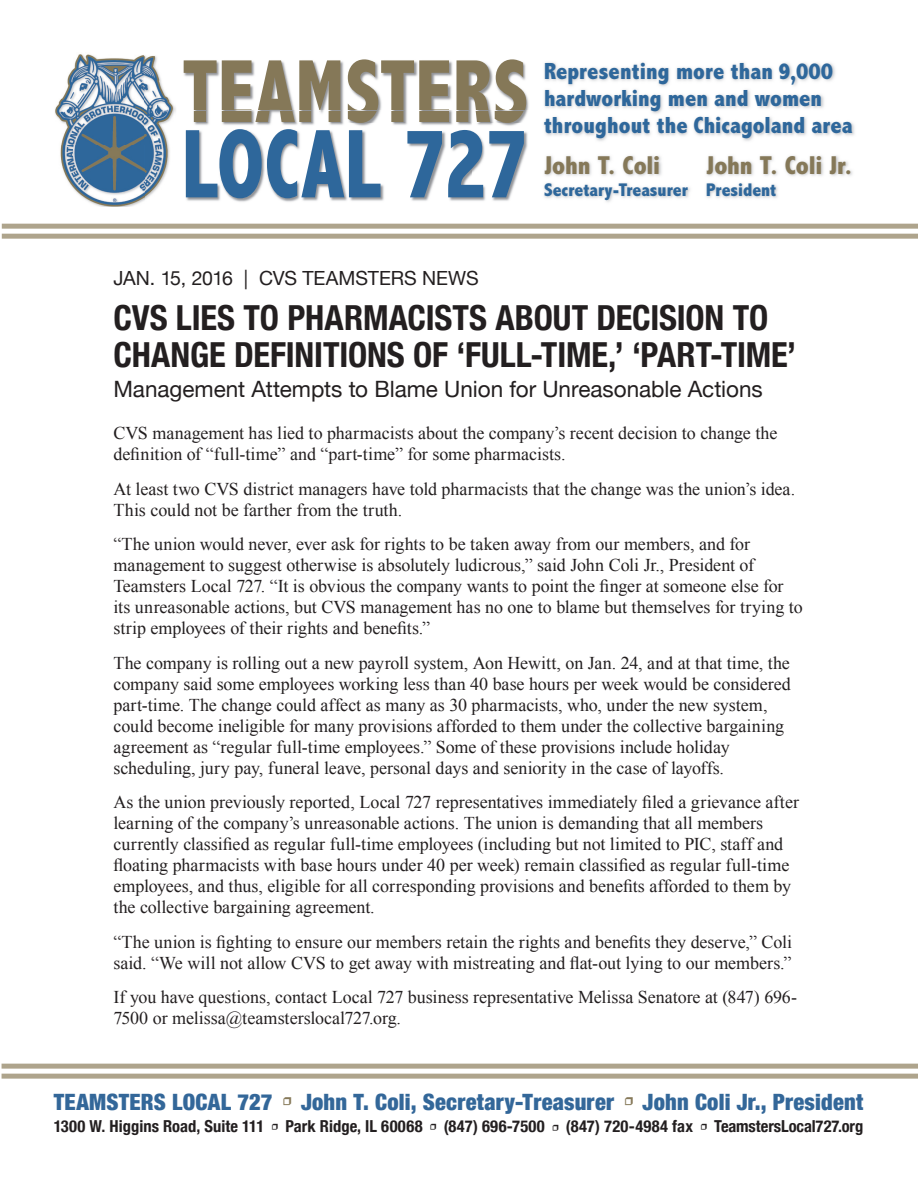
<style>
.page{position:relative;width:918px;height:1188px;background:#fff}
.page>*{position:absolute;margin:0;border:0;box-sizing:border-box;transform-origin:0 0}
.t1{font:800 condensed 98.55px "Abadi";letter-spacing:.01em;color:#2e679b;scale:.85 1}
.t2{font:800 condensed 90.45px "Abadi";letter-spacing:.01em;color:#857858;scale:.85 1}
.PDF_Headline{font:700 condensed 34.5px/37.5px "Helvetica Neue";letter-spacing:-.005em;color:#231f20}
.t3{font:800 condensed 26.1px "Abadi";letter-spacing:-.005em;color:#857858}
.t4{font:800 condensed 23.55px/26.8px "Abadi";letter-spacing:.005em;color:#2e679b}
.t5{font:900 condensed 22.5px "Helvetica Neue";letter-spacing:.01em;color:#336799}
.PDF_Subhed{font:22.5px "Helvetica Neue";letter-spacing:-.005em;color:#231f20}
.PDF_Label{font:19.5px "Helvetica Neue";letter-spacing:-.01em;color:#231f20}
.t6{font:800 condensed 18.45px "Abadi";color:#2e679b}
.PDF_Bodycopy{font:18px/21px "Times New Roman";letter-spacing:-.005em;color:#231f20}
.t7{font:700 condensed 16.5px "Helvetica Neue";letter-spacing:.005em;color:#231f20}
.s1{font-size:101.7px}
.s2{font-family:"Minion Pro";font-weight:400;font-stretch:normal;color:#867959}
.s3{font-family:"Minion Pro";font-weight:400;font-stretch:normal}
</style>
<div class="page">
<div style="left:2px;top:224px;width:916px;height:5px;background:#aea48c"></div>
<div style="left:2px;top:234px;width:916px;height:5px;background:#aea48c"></div>
<div style="left:2px;top:1064px;width:916px;height:5px;background:#aea48c"></div>
<div style="left:2px;top:1074px;width:916px;height:5px;background:#aea48c"></div>
<img style="left:184px;top:60px;width:345px;height:51px">
<img style="left:186px;top:111px;width:342px;height:91px">
<img style="left:194px;top:111px;width:330px;height:12px">
<img style="left:544px;top:155px;width:146px;height:47px">
<img style="left:544px;top:62px;width:311px;height:79px">
<img style="left:55px;top:83px;width:121px;height:124px">
<img style="left:67px;top:54px;width:95px;height:29px">
<img style="left:706px;top:155px;width:147px;height:44px">
<p class="t2" style="left:182px;top:39px;width:409px">TEAMSTERS</p>
<p class="t1" style="left:182px;top:107px;width:411px">LOCAL <span class="s1">727</span></p>
<p class="t4" style="left:544px;top:58px;width:310px">Representing more than 9,000 hardworking men and women throughout the Chicagoland area</p>
<p class="t3" style="left:706px;top:150px;width:148px">John T. Coli Jr.</p>
<p class="t6" style="left:706px;top:179px;width:72px">President</p>
<p class="t3" style="left:544px;top:150px;width:118px">John T. Coli</p>
<p class="t6" style="left:544px;top:179px;width:145px">Secretary-Treasurer</p>
<p class="PDF_Label" style="left:113px;top:261px;width:367px">JAN. 15, 2016 | CVS TEAMSTERS NEWS</p>
<p class="PDF_Headline" style="left:113px;top:296px;width:684px">CVS LIES TO PHARMACISTS ABOUT DECISION TO<br>CHANGE DEFINITIONS OF ‘FULL-TIME,’ ‘PART-TIME’</p>
<p class="PDF_Subhed" style="left:113px;top:370px;width:651px">Management Attempts to Blame Union for Unreasonable Actions</p>
<p class="PDF_Bodycopy" style="left:113px;top:422px;width:665px">CVS management has lied to pharmacists about the company’s recent decision to change the definition of “full-time” and “part-time” for some pharmacists.</p>
<p class="PDF_Bodycopy" style="left:113px;top:478px;width:683px">At least two CVS district managers have told pharmacists that the change was the union’s idea.<br>This could not be farther from the truth.</p>
<p class="PDF_Bodycopy" style="left:113px;top:533px;width:691px">“The union would never, ever ask for rights to be taken away from our members, and for management to suggest otherwise is absolutely ludicrous,” said John Coli Jr., President of Teamsters Local 727. “It is obvious the company wants to point the finger at someone else for its unreasonable actions, but CVS management has no one to blame but themselves for trying to strip employees of their rights and benefits.”</p>
<p class="PDF_Bodycopy" style="left:113px;top:652px;width:679px">The company is rolling out a new payroll system, Aon Hewitt, on Jan. 24, and at that time, the company said some employees working less than 40 base hours per week would be considered part-time. The change could affect as many as 30 pharmacists, who, under the new system, could become ineligible for many provisions afforded to them under the collective bargaining agreement as “regular full-time employees.” Some of these provisions include holiday scheduling, jury pay, funeral leave, personal days and seniority in the case of layoffs.</p>
<p class="PDF_Bodycopy" style="left:113px;top:791px;width:687px">As the union previously reported, Local 727 representatives immediately filed a grievance after learning of the company’s unreasonable actions. The union is demanding that all members currently classified as regular full-time employees (including but not limited to PIC, staff and floating pharmacists with base hours under 40 per week) remain classified as regular full-time employees, and thus, eligible for all corresponding provisions and benefits afforded to them by the collective bargaining agreement.</p>
<p class="PDF_Bodycopy" style="left:113px;top:931px;width:680px">“The union is fighting to ensure our members retain the rights and benefits they deserve,” Coli said. “We will not allow CVS to get away with mistreating and flat-out lying to our members.”</p>
<p class="PDF_Bodycopy" style="left:113px;top:986px;width:685px">If you have questions, contact Local 727 business representative Melissa Senatore at (847) 696-<br>7500 or melissa@teamsterslocal727.org.</p>
<p class="t5" style="left:54px;top:1083px;width:811px">TEAMSTERS LOCAL 727 <span class="s2">•</span> John T. Coli, Secretary-Treasurer <span class="s2">•</span> John Coli Jr., President</p>
<p class="t7" style="left:54px;top:1113px;width:811px">1300 W. Higgins Road, Suite 111 <span class="s3">•</span> Park Ridge, IL 60068 <span class="s3">•</span> (847) 696-7500 <span class="s3">•</span> (847) 720-4984 fax <span class="s3">•</span> TeamstersLocal727.org</p>
</div>
